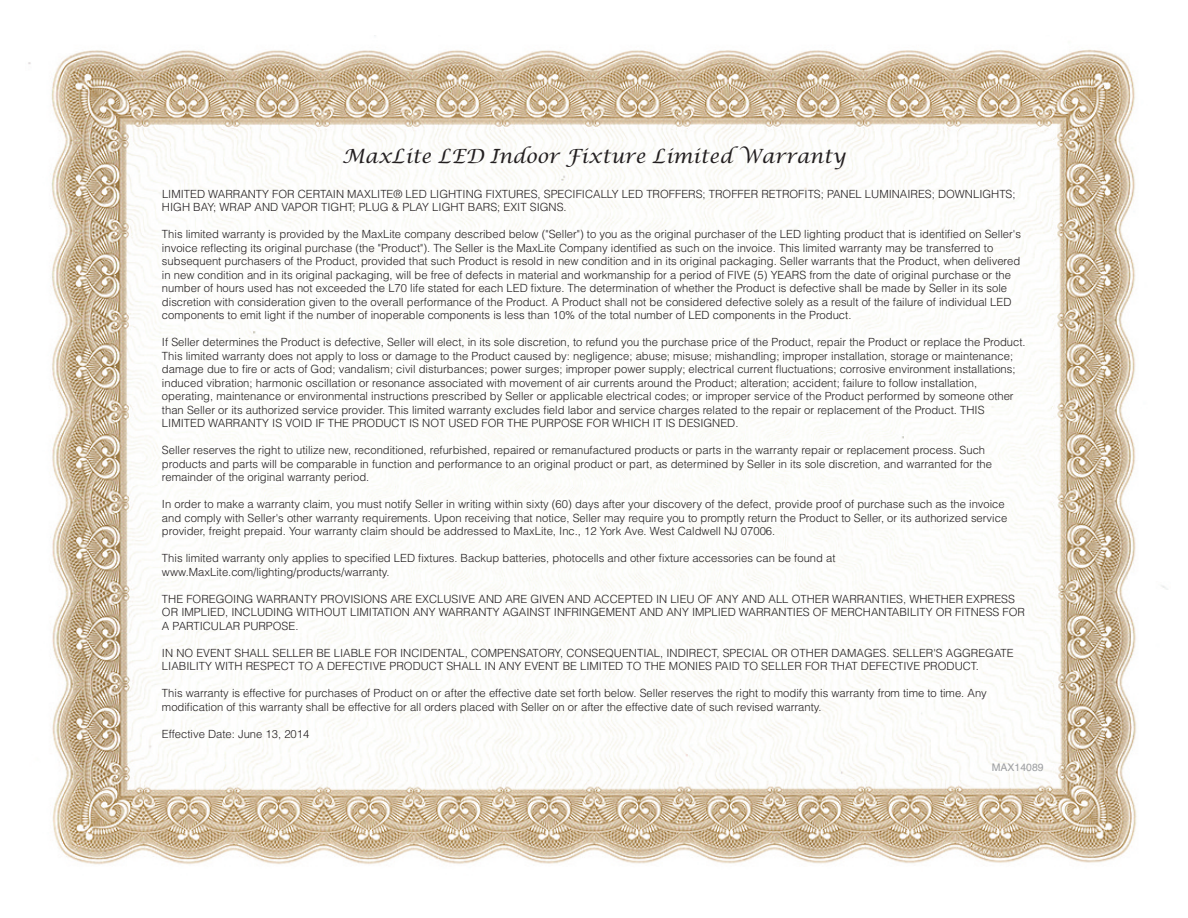
<style>
.page{position:relative;width:1188px;height:918px;background:#fff}
.page>*{position:absolute;margin:0;border:0;box-sizing:border-box;transform-origin:0 0}
.t1{font:italic 19.5px "Lucida Calligraphy";color:#231f20}
.t2{font:300 11.25px/13.5px "Helvetica";color:#231f20}
.t3{font:10.5px "Helvetica";color:#9d9fa2}
</style>
<div class="page">
<img style="left:28px;top:49px;width:1140px;height:816px">
<h1 class="t1" style="left:342px;top:145px;width:505px">MaxLite LED Indoor Fixture Limited Warranty</h1>
<p class="t2" style="left:162px;top:186px;width:855px">LIMITED WARRANTY FOR CERTAIN MAXLITE® LED LIGHTING FIXTURES, SPECIFICALLY LED TROFFERS; TROFFER RETROFITS; PANEL LUMINAIRES; DOWNLIGHTS;<br>HIGH BAY; WRAP AND VAPOR TIGHT; PLUG &amp; PLAY LIGHT BARS; EXIT SIGNS.</p>
<p class="t2" style="left:162px;top:227px;width:861px">This limited warranty is provided by the MaxLite company described below ("Seller") to you as the original purchaser of the LED lighting product that is identified on Seller's invoice reflecting its original purchase (the "Product"). The Seller is the MaxLite Company identified as such on the invoice. This limited warranty may be transferred to subsequent purchasers of the Product, provided that such Product is resold in new condition and in its original packaging. Seller warrants that the Product, when delivered in new condition and in its original packaging, will be free of defects in material and workmanship for a period of FIVE (5) YEARS from the date of original purchase or the number of hours used has not exceeded the L70 life stated for each LED fixture. The determination of whether the Product is defective shall be made by Seller in its sole discretion with consideration given to the overall performance of the Product. A Product shall not be considered defective solely as a result of the failure of individual LED components to emit light if the number of inoperable components is less than 10% of the total number of LED components in the Product.</p>
<p class="t2" style="left:162px;top:335px;width:865px">If Seller determines the Product is defective, Seller will elect, in its sole discretion, to refund you the purchase price of the Product, repair the Product or replace the Product.<br>This limited warranty does not apply to loss or damage to the Product caused by: negligence; abuse; misuse; mishandling; improper installation, storage or maintenance; damage due to fire or acts of God; vandalism; civil disturbances; power surges; improper power supply; electrical current fluctuations; corrosive environment installations; induced vibration; harmonic oscillation or resonance associated with movement of air currents around the Product; alteration; accident; failure to follow installation, operating, maintenance or environmental instructions prescribed by Seller or applicable electrical codes; or improper service of the Product performed by someone other than Seller or its authorized service provider. This limited warranty excludes field labor and service charges related to the repair or replacement of the Product. THIS LIMITED WARRANTY IS VOID IF THE PRODUCT IS NOT USED FOR THE PURPOSE FOR WHICH IT IS DESIGNED.</p>
<p class="t2" style="left:162px;top:443px;width:832px">Seller reserves the right to utilize new, reconditioned, refurbished, repaired or remanufactured products or parts in the warranty repair or replacement process. Such products and parts will be comparable in function and performance to an original product or part, as determined by Seller in its sole discretion, and warranted for the remainder of the original warranty period.</p>
<p class="t2" style="left:162px;top:497px;width:847px">In order to make a warranty claim, you must notify Seller in writing within sixty (60) days after your discovery of the defect, provide proof of purchase such as the invoice and comply with Seller's other warranty requirements. Upon receiving that notice, Seller may require you to promptly return the Product to Seller, or its authorized service provider, freight prepaid. Your warranty claim should be addressed to MaxLite, Inc., 12 York Ave. West Caldwell NJ 07006.</p>
<p class="t2" style="left:162px;top:551px;width:675px">This limited warranty only applies to specified LED fixtures. Backup batteries, photocells and other fixture accessories can be found at www.MaxLite.com/lighting/products/warranty.</p>
<p class="t2" style="left:162px;top:591px;width:865px">THE FOREGOING WARRANTY PROVISIONS ARE EXCLUSIVE AND ARE GIVEN AND ACCEPTED IN LIEU OF ANY AND ALL OTHER WARRANTIES, WHETHER EXPRESS<br>OR IMPLIED, INCLUDING WITHOUT LIMITATION ANY WARRANTY AGAINST INFRINGEMENT AND ANY IMPLIED WARRANTIES OF MERCHANTABILITY OR FITNESS FOR<br>A PARTICULAR PURPOSE.</p>
<p class="t2" style="left:162px;top:645px;width:853px">IN NO EVENT SHALL SELLER BE LIABLE FOR INCIDENTAL, COMPENSATORY, CONSEQUENTIAL, INDIRECT, SPECIAL OR OTHER DAMAGES. SELLER'S AGGREGATE<br>LIABILITY WITH RESPECT TO A DEFECTIVE PRODUCT SHALL IN ANY EVENT BE LIMITED TO THE MONIES PAID TO SELLER FOR THAT DEFECTIVE PRODUCT.</p>
<p class="t2" style="left:162px;top:686px;width:826px">This warranty is effective for purchases of Product on or after the effective date set forth below. Seller reserves the right to modify this warranty from time to time. Any modification of this warranty shall be effective for all orders placed with Seller on or after the effective date of such revised warranty.</p>
<p class="t2" style="left:162px;top:726px;width:149px">Effective Date: June 13, 2014</p>
<p class="t3" style="left:992px;top:761px;width:53px">MAX14089</p>
</div>
